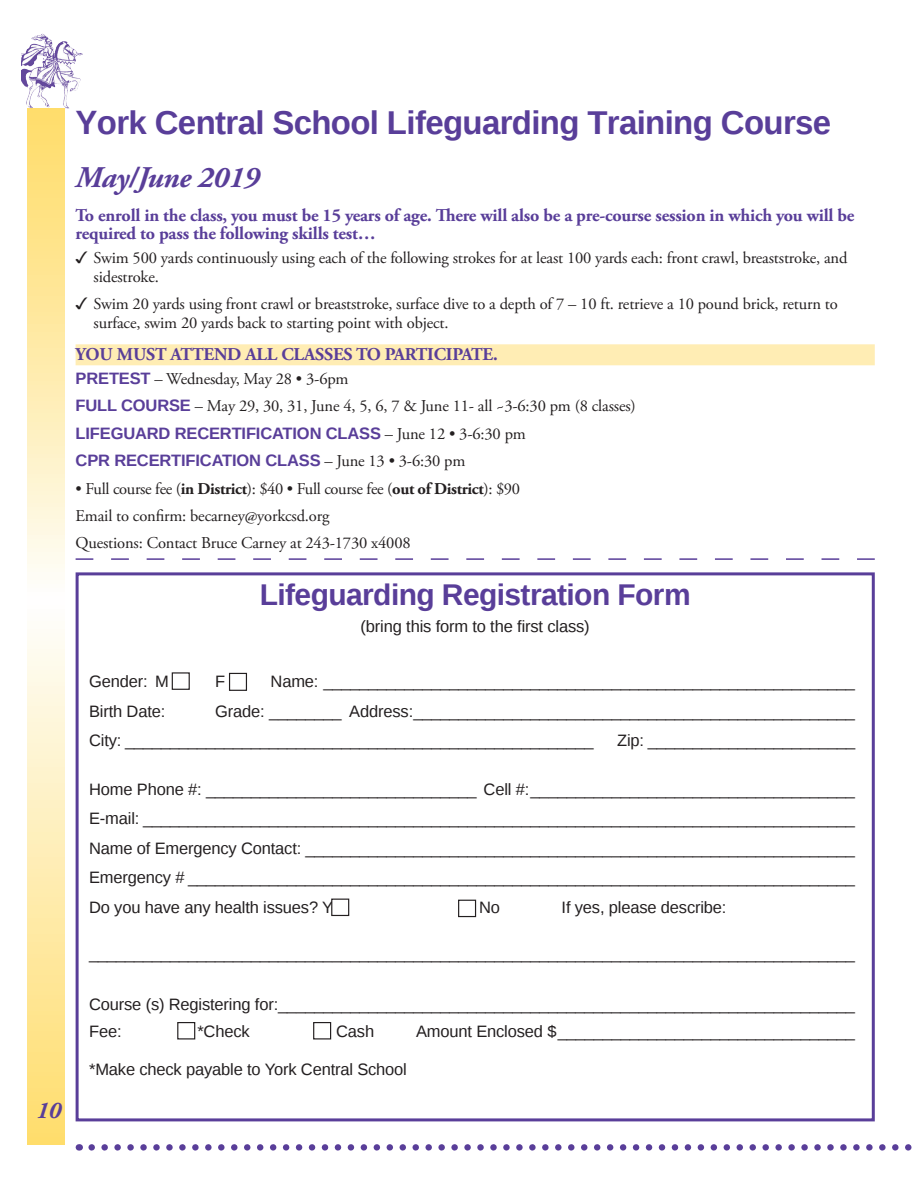
<style>
.page{position:relative;width:918px;height:1188px;background:#fff}
.page>*{position:absolute;margin:0;border:0;box-sizing:border-box;transform-origin:0 0}
.t1{font:700 33px "Liberation Sans";letter-spacing:-.02em;color:#593e99}
.t2{font:700 30px "Liberation Sans";letter-spacing:-.02em;color:#593e99}
.t3{font:italic 700 30px "Adobe Garamond Pro";letter-spacing:-.01em;color:#593e99}
.t4{font:italic 700 24px "Adobe Garamond Pro";color:#593e99}
.t5{font:700 18px/18px "Adobe Garamond Pro";letter-spacing:-.01em;color:#593e99}
.t6{font:16.5px/29.5px "Liberation Sans";letter-spacing:-.01em;color:#231f20}
.t7{font:16.5px/27.5px "Adobe Garamond Pro";letter-spacing:-.01em;color:#231f20}
.t8{font:700 16.5px/27.5px "Liberation Sans";letter-spacing:-.01em;color:#593e99}
.s1{font-family:"Liberation Sans";font-weight:700;color:#593e99}
.s2{font-family:"Adobe Garamond Pro";font-weight:400;color:#231f20}
.s3{font-weight:700}
</style>
<div class="page">
<div style="left:76px;top:572px;width:799px;height:549px;border:3px solid #593e99"></div>
<svg style="left:27px;top:108px;width:38px;height:1037px;background:#feecb0"></svg>
<img style="left:21px;top:34px;width:26px;height:35px">
<svg style="left:92px;top:1144px;width:820px;height:7px"></svg>
<div style="left:76px;top:344px;width:799px;height:21px;background:#ffedb4"></div>
<svg style="left:76px;top:558px;width:799px;height:2px"></svg>
<div style="left:172px;top:672px;width:18px;height:18px;border:1px solid #231f20"></div>
<div style="left:229px;top:673px;width:18px;height:18px;border:1px solid #231f20"></div>
<div style="left:331px;top:899px;width:18px;height:17px;border:1px solid #231f20"></div>
<div style="left:458px;top:900px;width:18px;height:17px;border:1px solid #231f20"></div>
<div style="left:177px;top:1022px;width:18px;height:18px;border:1px solid #231f20"></div>
<div style="left:313px;top:1022px;width:18px;height:18px;border:1px solid #231f20"></div>
<h1 class="t1" style="left:76px;top:100px;width:757px">York Central School Lifeguarding Training Course</h1>
<h2 class="t3" style="left:76px;top:160px;width:185px">May/June 2019</h2>
<p class="t5" style="left:76px;top:206px;width:780px">To enroll in the class, you must be 15 years of age. There will also be a pre-course session in which you will be required to pass the following skills test…</p>
<p class="t7" style="left:94px;top:249px;width:755px;line-height:18.8px">Swim 500 yards continuously using each of the following strokes for at least 100 yards each: front crawl, breaststroke, and sidestroke.</p>
<p class="t7" style="left:94px;top:295px;width:746px;line-height:18.8px">Swim 20 yards using front crawl or breaststroke, surface dive to a depth of 7 – 10 ft. retrieve a 10 pound brick, return to surface, swim 20 yards back to starting point with object.</p>
<p class="t5" style="left:76px;top:346px;width:424px">YOU MUST ATTEND ALL CLASSES TO PARTICIPATE.</p>
<p class="t7" style="left:76px;top:366px;width:562px"><span class="s1">PRETEST</span> – Wednesday, May 28 • 3-6pm<br><span class="s1">FULL COURSE</span> – May 29, 30, 31, June 4, 5, 6, 7 &amp; June 11- all ~3-6:30 pm (8 classes)</p>
<p class="t8" style="left:76px;top:419px;width:452px">LIFEGUARD RECERTIFICATION CLASS <span class="s2">– June 12 • 3-6:30 pm<br></span>CPR RECERTIFICATION CLASS <span class="s2">– June 13 • 3-6:30 pm</span></p>
<p class="t7" style="left:76px;top:475px;width:446px">• Full course fee (<span class="s3">in District</span>): $40 • Full course fee (<span class="s3">out of District</span>): $90<br>Email to confirm: becarney@yorkcsd.org<br>Questions: Contact Bruce Carney at 243-1730 x4008</p>
<h2 class="t2" style="left:260px;top:574px;width:432px">Lifeguarding Registration Form</h2>
<p class="t6" style="left:361px;top:613px;width:231px">(bring this form to the first class)</p>
<p class="t6" style="left:89px;top:667px;width:81px">Gender: M</p>
<p class="t6" style="left:215px;top:667px;width:12px">F</p>
<p class="t6" style="left:271px;top:667px;width:586px">Name: ___________________________________________________________</p>
<p class="t6" style="left:89px;top:697px;width:78px">Birth Date:</p>
<p class="t6" style="left:89px;top:697px;width:768px;text-indent:126px">Grade: ________ Address:_________________________________________________<br>City: ____________________________________________________</p>
<p class="t6" style="left:617px;top:727px;width:240px">Zip: _______________________</p>
<p class="t6" style="left:89px;top:775px;width:768px;text-align:justify">Home Phone #: ______________________________ Cell #:____________________________________ E-mail: _______________________________________________________________________________ Name of Emergency Contact: _____________________________________________________________ Emergency # __________________________________________________________________________ Do you have any health issues? Yes</p>
<p class="t6" style="left:479px;top:893px;width:22px">No</p>
<p class="t6" style="left:562px;top:893px;width:166px">If yes, please describe:</p>
<h3 class="t4" style="left:36px;top:1097px;width:26px">10</h3>
<p class="t6" style="left:89px;top:939px;width:767px">_____________________________________________________________________________________</p>
<p class="t6" style="left:89px;top:991px;width:767px;line-height:27.5px">Course (s) Registering for:________________________________________________________________<br>Fee:</p>
<p class="t6" style="left:197px;top:1017px;width:54px">*Check</p>
<p class="t6" style="left:336px;top:1017px;width:40px">Cash</p>
<p class="t6" style="left:416px;top:1017px;width:441px">Amount Enclosed $_________________________________</p>
<p class="t6" style="left:89px;top:1056px;width:319px">*Make check payable to York Central School</p>
</div>
